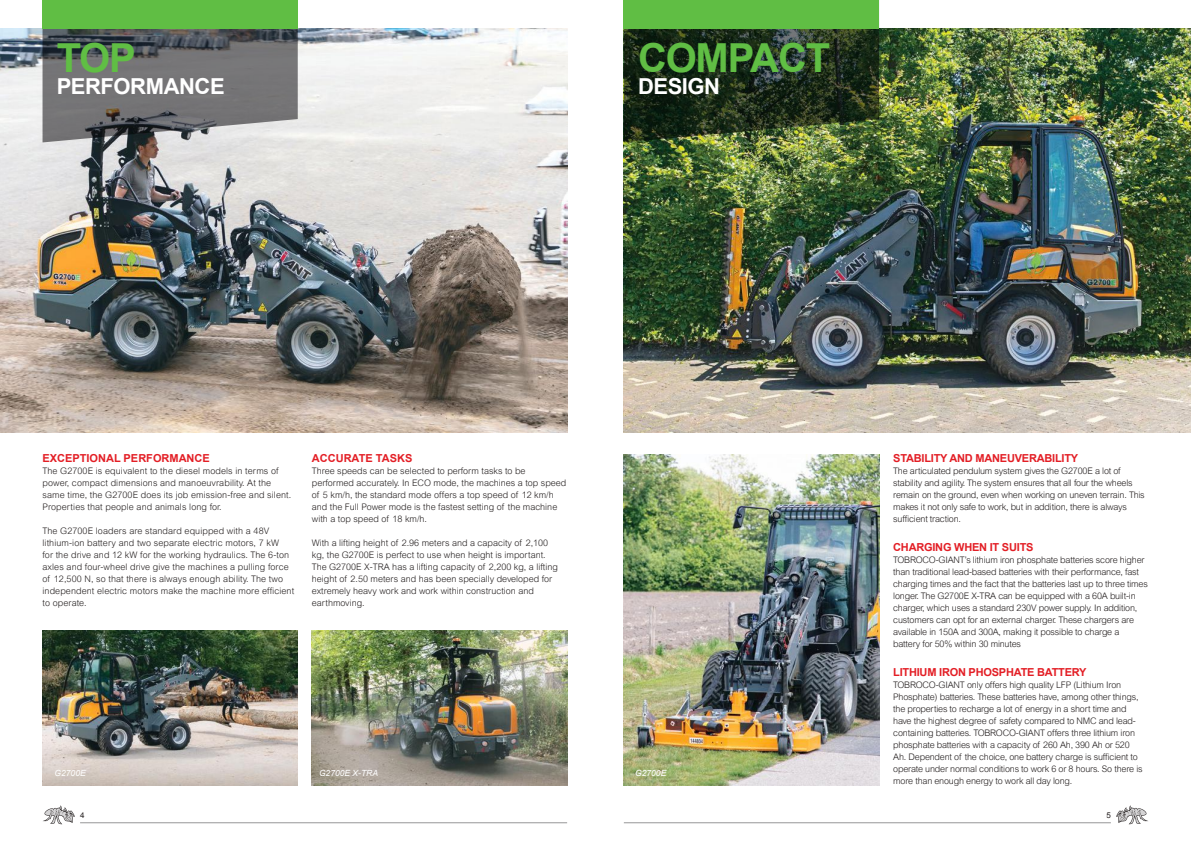
<style>
.page{position:relative;width:1191px;height:842px;background:#fff}
.page>*{position:absolute;margin:0;border:0;box-sizing:border-box;transform-origin:0 0}
.t1{font:700 40px "Arial";letter-spacing:-.03em;color:#60be44}
.t2{font:700 22px "Arial";letter-spacing:-.02em;color:#fff}
.t3{font:700 11px "Arial";letter-spacing:-.02em;color:#e31e25}
.t4{font:700 11px "Arial";color:#e31e25}
.t5{font:300 9px/12px "Arial";letter-spacing:-.02em;color:#241f1f}
.t6{font:300 9px/12px "Arial";letter-spacing:.01em;color:#241f1f}
.t7{font:300 9px/12px "Arial";color:#241f1f}
.t8{font:italic 8.5px "Arial";color:#fff}
.t9{font:8px "Arial";color:#241f1f}
</style>
<div class="page">
<img style="left:624px;top:28px;width:567px;height:404px">
<svg style="left:43px;top:805px;width:32px;height:19px"></svg>
<svg style="left:1116px;top:805px;width:32px;height:19px"></svg>
<hr style="left:80px;top:822px;width:487px;height:1px;background:#969698">
<hr style="left:624px;top:822px;width:486px;height:1px;background:#969698">
<img style="left:0;top:28px;width:567px;height:404px">
<svg style="left:43px;top:28px;width:255px;height:114px;background:#707173"></svg>
<img style="left:624px;top:28px;width:255px;height:114px">
<div style="left:43px;top:0;width:255px;height:28px;background:#60be44"></div>
<div style="left:624px;top:0;width:255px;height:28px;background:#60be44"></div>
<img style="left:43px;top:630px;width:255px;height:155px">
<img style="left:312px;top:630px;width:255px;height:155px">
<img style="left:624px;top:454px;width:255px;height:331px">
<h1 class="t1" style="left:57px;top:31px;width:81px">TOP</h1>
<h2 class="t2" style="left:57px;top:71px;width:169px">PERFORMANCE</h2>
<h1 class="t1" style="left:638px;top:31px;width:194px">COMPACT</h1>
<h2 class="t2" style="left:638px;top:71px;width:84px">DESIGN</h2>
<p class="t4" style="left:43px;top:451px;width:169px">EXCEPTIONAL PERFORMANCE</p>
<p class="t6" style="left:43px;top:465px;width:250px">The G2700E is equivalent to the diesel models in terms of power, compact dimensions and manoeuvrability. At the same time, the G2700E does its job emission-free and silent.<br>Properties that people and animals long for.</p>
<p class="t6" style="left:43px;top:525px;width:253px">The G2700E loaders are standard equipped with a 48V lithium-ion battery and two separate electric motors, 7 kW<br>for the drive and 12 kW for the working hydraulics. The 6-ton axles and four-wheel drive give the machines a pulling force of 12,500 N, so that there is always enough ability. The two independent electric motors make the machine more efficient to operate.</p>
<p class="t4" style="left:312px;top:451px;width:102px">ACCURATE TASKS</p>
<p class="t7" style="left:312px;top:465px;width:256px">Three speeds can be selected to perform tasks to be performed accurately. In ECO mode, the machines a top speed of 5 km/h, the standard mode offers a top speed of 12 km/h and the Full Power mode is the fastest setting of the machine with a top speed of 18 km/h.</p>
<p class="t7" style="left:312px;top:537px;width:247px">With a lifting height of 2.96 meters and a capacity of 2,100 kg, the G2700E is perfect to use when height is important.<br>The G2700E X-TRA has a lifting capacity of 2,200 kg, a lifting height of 2.50 meters and has been specially developed for extremely heavy work and work within construction and earthmoving.</p>
<p class="t8" style="left:55px;top:768px;width:33px">G2700E</p>
<p class="t8" style="left:319px;top:768px;width:61px">G2700E X-TRA</p>
<p class="t8" style="left:635px;top:768px;width:33px">G2700E</p>
<p class="t3" style="left:893px;top:451px;width:186px">STABILITY AND MANEUVERABILITY</p>
<p class="t5" style="left:893px;top:465px;width:253px">The articulated pendulum system gives the G2700E a lot of stability and agility. The system ensures that all four the wheels remain on the ground, even when working on uneven terrain. This makes it not only safe to work, but in addition, there is always sufficient traction.</p>
<p class="t3" style="left:893px;top:540px;width:142px">CHARGING WHEN IT SUITS</p>
<p class="t5" style="left:893px;top:554px;width:256px">TOBROCO-GIANT’s lithium iron phosphate batteries score higher than traditional lead-based batteries with their performance, fast charging times and the fact that the batteries last up to three times longer. The G2700E X-TRA can be equipped with a 60A built-in charger, which uses a standard 230V power supply. In addition, customers can opt for an external charger. These chargers are available in 150A and 300A, making it possible to charge a battery for 50% within 30 minutes</p>
<p class="t3" style="left:893px;top:665px;width:195px">LITHIUM IRON PHOSPHATE BATTERY</p>
<p class="t5" style="left:893px;top:679px;width:251px">TOBROCO-GIANT only offers high quality LFP (Lithium Iron Phosphate) batteries. These batteries have, among other things, the properties to recharge a lot of energy in a short time and have the highest degree of safety compared to NMC and lead&shy;containing batteries. TOBROCO-GIANT offers three lithium iron phosphate batteries with a capacity of 260 Ah, 390 Ah or 520<br>Ah. Dependent of the choice, one battery charge is sufficient to operate under normal conditions to work 6 or 8 hours. So there is more than enough energy to work all day long.</p>
<p class="t9" style="left:80px;top:810px;width:6px">4</p>
<p class="t9" style="left:1106px;top:810px;width:6px">5</p>
</div>
